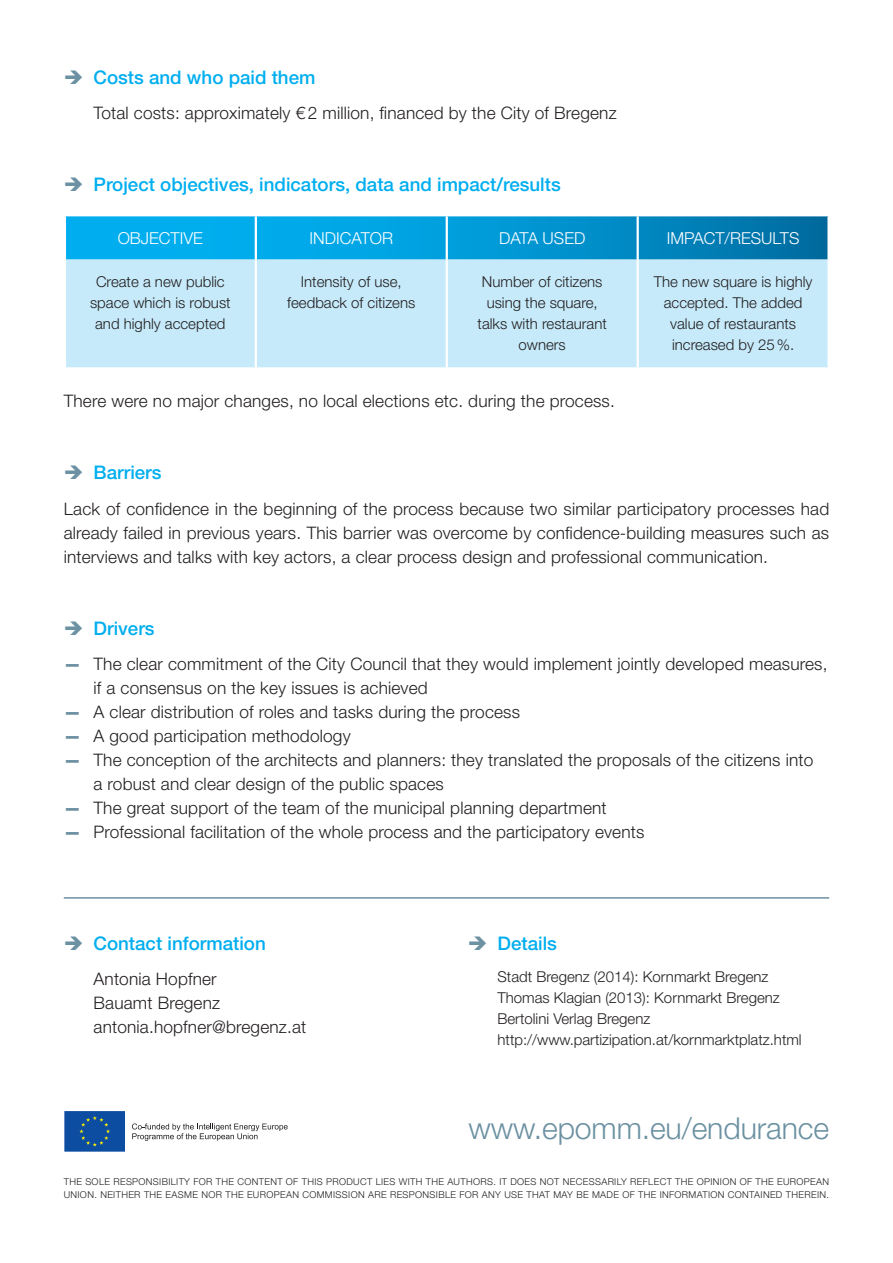
<style>
.page{position:relative;width:893px;height:1263px;background:#fff}
.page>*{position:absolute;margin:0;border:0;box-sizing:border-box;transform-origin:0 0}
.t1{font:300 30.3px "Helvetica Neue LT Pro";letter-spacing:-.005em;color:#6c91a2}
.t2{font:500 18.75px "Helvetica Neue LT Pro";color:#00aeef}
.t3{font:300 17.25px/24px "Helvetica Neue LT Pro";letter-spacing:.01em;color:#231f20}
.t4{font:300 16.5px "Helvetica Neue LT Pro";color:#fff}
.t5{font:300 15px/21px "Helvetica Neue LT Pro";color:#231f20;text-align:center}
.t6{font:300 9.45px "Helvetica Neue LT Pro";letter-spacing:.185em;color:#231f20}
.s1{font-weight:900;color:#6c91a2}
</style>
<div class="page">
<svg style="left:64px;top:1111px;width:61px;height:41px;background:#17549e"></svg>
<svg style="left:132px;top:1123px;width:156px;height:18px"></svg>
<hr style="left:64px;top:897px;width:765px;height:2px;background:#6c91a2">
<svg style="left:66px;top:216px;width:761px;height:44px;background:#059ad5"></svg>
<div style="left:66px;top:260px;width:761px;height:107px;background:#c6eafa"></div>
<hr style="left:255px;top:216px;width:2px;height:44px;background:#fff">
<hr style="left:446px;top:216px;width:2px;height:44px;background:#fff">
<hr style="left:637px;top:216px;width:2px;height:44px;background:#fff">
<hr style="left:255px;top:260px;width:2px;height:107px;background:#fff">
<hr style="left:446px;top:260px;width:2px;height:107px;background:#fff">
<hr style="left:637px;top:260px;width:2px;height:107px;background:#fff">
<p class="t2" style="left:94px;top:66px;width:223px">Costs and who paid them</p>
<p class="t3" style="left:94px;top:101px;width:525px">Total costs: approximately € 2 million, financed by the City of Bregenz</p>
<p class="t2" style="left:94px;top:173px;width:469px">Project objectives, indicators, data and impact/results</p>
<p class="t4" style="left:118px;top:228px;width:87px">OBJECTIVE</p>
<p class="t4" style="left:310px;top:228px;width:73px">INDICATOR</p>
<p class="t4" style="left:499px;top:228px;width:88px">DATA USED</p>
<p class="t4" style="left:667px;top:228px;width:134px">IMPACT/RESULTS</p>
<p class="t5" style="left:90px;top:271px;width:142px">Create a new public space which is robust and highly accepted</p>
<p class="t5" style="left:287px;top:271px;width:130px">Intensity of use, feedback of citizens</p>
<p class="t5" style="left:478px;top:271px;width:131px">Number of citizens using the square, talks with restaurant owners</p>
<p class="t5" style="left:654px;top:271px;width:160px">The new square is highly accepted. The added value of restaurants increased by 25%.</p>
<p class="t3" style="left:64px;top:389px;width:553px">There were no major changes, no local elections etc. during the process.</p>
<p class="t2" style="left:94px;top:461px;width:70px">Barriers</p>
<p class="t3" style="left:64px;top:496px;width:767px;text-align:justify">Lack of confidence in the beginning of the process because two similar participatory processes had already failed in previous years. This barrier was overcome by confidence-building measures such as interviews and talks with key actors, a clear process design and professional communication.</p>
<p class="t2" style="left:94px;top:617px;width:63px">Drivers</p>
<p class="t3" style="left:94px;top:652px;width:735px;text-indent:-30px"><span class="s1">—</span> The clear commitment of the City Council that they would implement jointly developed measures, if a consensus on the key issues is achieved</p>
<p class="t3" style="left:64px;top:700px;width:458px"><span class="s1">—</span> A clear distribution of roles and tasks during the process</p>
<p class="t3" style="left:64px;top:724px;width:288px"><span class="s1">—</span> A good participation methodology</p>
<p class="t3" style="left:94px;top:748px;width:721px;text-indent:-30px"><span class="s1">—</span> The conception of the architects and planners: they translated the proposals of the citizens into a robust and clear design of the public spaces</p>
<p class="t3" style="left:64px;top:796px;width:544px"><span class="s1">—</span> The great support of the team of the municipal planning department</p>
<p class="t3" style="left:64px;top:820px;width:582px"><span class="s1">—</span> Professional facilitation of the whole process and the participatory events</p>
<p class="t2" style="left:94px;top:932px;width:174px">Contact information</p>
<p class="t3" style="left:94px;top:967px;width:214px">Antonia Hopfner<br>Bauamt Bregenz antonia.hopfner@bregenz.at</p>
<p class="t2" style="left:497px;top:932px;width:61px">Details</p>
<p class="t5" style="left:497px;top:966px;width:306px;text-align:left">Stadt Bregenz (2014): Kornmarkt Bregenz Thomas Klagian (2013): Kornmarkt Bregenz Bertolini Verlag Bregenz http://www.partizipation.at/kornmarktplatz.html</p>
<h1 class="t1" style="left:469px;top:1110px;width:362px">www.epomm.eu/endurance</h1>
<p class="t6" style="left:64px;top:1175px;width:64px">The sole resp</p>
<p class="t6" style="left:139px;top:1175px;width:85px">onsibility for the</p>
<p class="t6" style="left:237px;top:1175px;width:22px">content</p>
<p class="t6" style="left:286px;top:1175px;width:68px">of th is product</p>
<p class="t6" style="left:376px;top:1175px;width:58px">lies with the</p>
<p class="t6" style="left:447px;top:1175px;width:8px">auth</p>
<p class="t6" style="left:473px;top:1175px;width:98px">ors. It does not necessa</p>
<p class="t6" style="left:608px;top:1175px;width:53px">rily reflect</p>
<p class="t6" style="left:675px;top:1175px;width:8px">the</p>
<p class="t6" style="left:697px;top:1175px;width:66px">opin ion of the</p>
<p class="t6" style="left:777px;top:1175px;width:34px">European</p>
<p class="t6" style="left:64px;top:1189px;width:60px">Union . Neithe</p>
<p class="t6" style="left:134px;top:1189px;width:17px">r the</p>
<p class="t6" style="left:166px;top:1189px;width:67px">EASME nor the</p>
<p class="t6" style="left:247px;top:1189px;width:34px">European</p>
<p class="t6" style="left:302px;top:1189px;width:102px">Comm ission are resp</p>
<p class="t6" style="left:415px;top:1189px;width:75px">onsible for any</p>
<p class="t6" style="left:504px;top:1189px;width:7px">use</p>
<p class="t6" style="left:526px;top:1189px;width:7px">that</p>
<p class="t6" style="left:553px;top:1189px;width:8px">may</p>
<p class="t6" style="left:576px;top:1189px;width:24px">be made</p>
<p class="t6" style="left:622px;top:1189px;width:23px">of the</p>
<p class="t6" style="left:660px;top:1189px;width:37px">informat</p>
<p class="t6" style="left:708px;top:1189px;width:41px">ion conta</p>
<p class="t6" style="left:761px;top:1189px;width:10px">ined</p>
<p class="t6" style="left:786px;top:1189px;width:8px">the</p>
<p class="t6" style="left:804px;top:1189px;width:26px">rein.</p>
</div>
